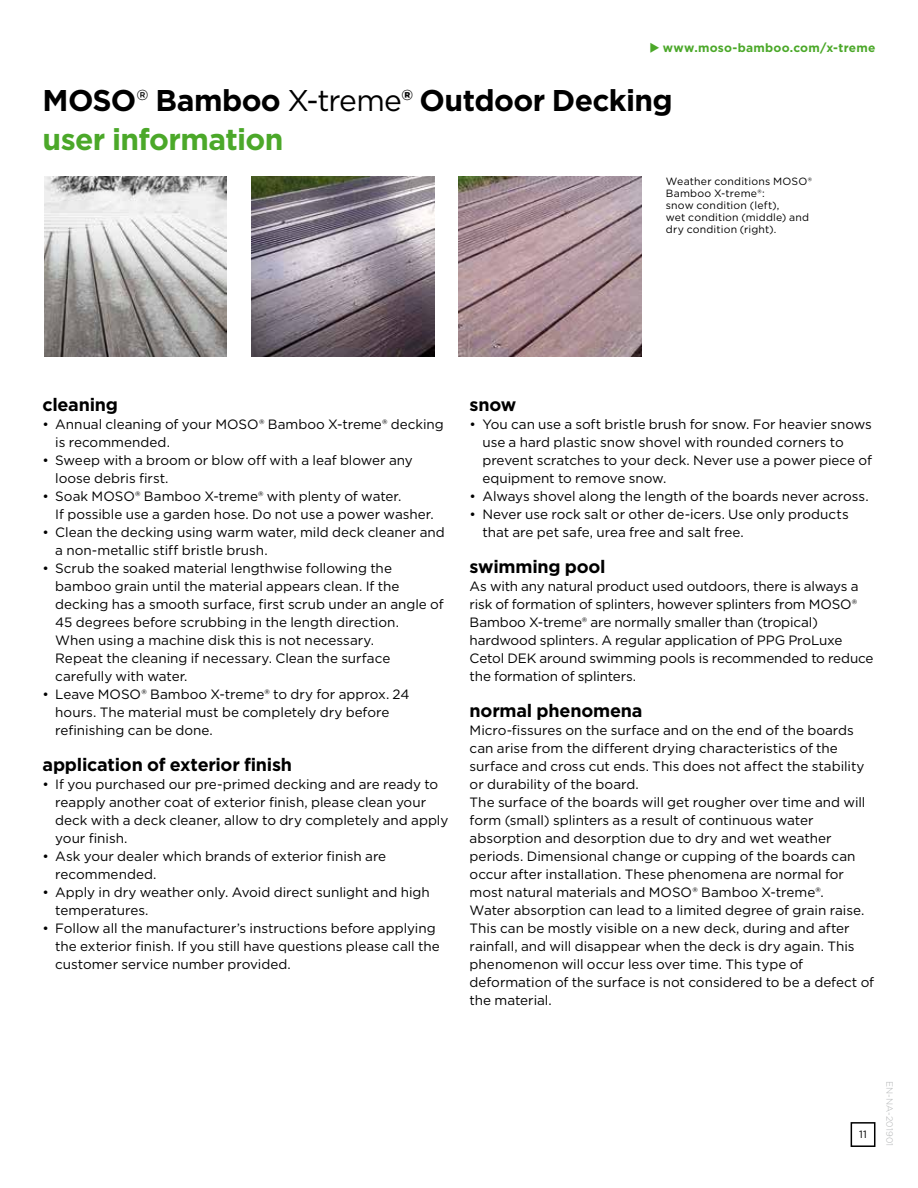
<style>
.page{position:relative;width:918px;height:1188px;background:#fff}
.page>*{position:absolute;margin:0;border:0;box-sizing:border-box;transform-origin:0 0}
.t1{font:700 30px/39px "Gotham";letter-spacing:-.02em;color:#000}
.t2{font:700 18px "Gotham";letter-spacing:-.015em;color:#000}
.t3{font:13.5px/18px "Gotham";letter-spacing:-.005em;color:#000}
.t4{font:700 12px "Gotham";letter-spacing:.02em;color:#4ba829}
.t5{font:10.5px/12px "Gotham";letter-spacing:.02em;color:#000}
.t6{font:300 9px "Gotham";letter-spacing:.005em;color:#b1b3b4}
.s1{font-weight:400}
.s2{color:#4ba829}
</style>
<div class="page">
<img style="left:44px;top:177px;width:183px;height:180px">
<img style="left:251px;top:177px;width:183px;height:180px">
<img style="left:459px;top:177px;width:182px;height:180px">
<div style="left:851px;top:1122px;width:24px;height:25px;border:2px solid #000"></div>
<p class="t4" style="left:649px;top:40px;width:228px">◆ www.moso-bamboo.com/x-treme</p>
<h1 class="t1" style="left:43px;top:81px;width:632px">MOSO<span class="s1">®</span> Bamboo <span class="s1">X-treme</span>® Outdoor Decking <span class="s2">user information</span></h1>
<p class="t5" style="left:666px;top:175px;width:148px">Weather conditions MOSO®<br>Bamboo X-treme®:<br>snow condition (left),<br>wet condition (middle) and dry condition (right).</p>
<h2 class="t2" style="left:43px;top:393px;width:77px">cleaning</h2>
<p class="t3" style="left:55px;top:415px;width:390px;text-indent:-13px">• Annual cleaning of your MOSO® Bamboo X-treme® decking is recommended.</p>
<p class="t3" style="left:55px;top:451px;width:359px;text-indent:-13px">• Sweep with a broom or blow off with a leaf blower any loose debris first.</p>
<p class="t3" style="left:55px;top:487px;width:380px;text-indent:-13px">• Soak MOSO® Bamboo X-treme® with plenty of water.<br>If possible use a garden hose. Do not use a power washer.</p>
<p class="t3" style="left:55px;top:523px;width:391px;text-indent:-13px">• Clean the decking using warm water, mild deck cleaner and a non-metallic stiff bristle brush.</p>
<p class="t3" style="left:55px;top:559px;width:390px;text-indent:-13px">• Scrub the soaked material lengthwise following the bamboo grain until the material appears clean. If the decking has a smooth surface, first scrub under an angle of 45 degrees before scrubbing in the length direction.<br>When using a machine disk this is not necessary.<br>Repeat the cleaning if necessary. Clean the surface carefully with water.</p>
<p class="t3" style="left:55px;top:685px;width:356px;text-indent:-13px">• Leave MOSO® Bamboo X-treme® to dry for approx. 24 hours. The material must be completely dry before refinishing can be done.</p>
<h2 class="t2" style="left:43px;top:753px;width:251px">application of exterior finish</h2>
<p class="t3" style="left:55px;top:775px;width:395px;text-indent:-13px">• If you purchased our pre-primed decking and are ready to reapply another coat of exterior finish, please clean your deck with a deck cleaner, allow to dry completely and apply your finish.</p>
<p class="t3" style="left:55px;top:847px;width:333px;text-indent:-13px">• Ask your dealer which brands of exterior finish are recommended.</p>
<p class="t3" style="left:55px;top:883px;width:376px;text-indent:-13px">• Apply in dry weather only. Avoid direct sunlight and high temperatures.</p>
<p class="t3" style="left:55px;top:919px;width:386px;text-indent:-13px">• Follow all the manufacturer’s instructions before applying the exterior finish. If you still have questions please call the customer service number provided.</p>
<h2 class="t2" style="left:470px;top:393px;width:48px">snow</h2>
<p class="t3" style="left:482px;top:415px;width:391px;text-indent:-13px">• You can use a soft bristle brush for snow. For heavier snows use a hard plastic snow shovel with rounded corners to prevent scratches to your deck. Never use a power piece of equipment to remove snow.</p>
<p class="t3" style="left:470px;top:487px;width:401px">• Always shovel along the length of the boards never across.</p>
<p class="t3" style="left:482px;top:505px;width:368px;text-indent:-13px">• Never use rock salt or other de-icers. Use only products that are pet safe, urea free and salt free.</p>
<h2 class="t2" style="left:470px;top:555px;width:138px">swimming pool</h2>
<p class="t3" style="left:470px;top:577px;width:405px">As with any natural product used outdoors, there is always a risk of formation of splinters, however splinters from MOSO® Bamboo X-treme® are normally smaller than (tropical) hardwood splinters. A regular application of PPG ProLuxe Cetol DEK around swimming pools is recommended to reduce the formation of splinters.</p>
<h2 class="t2" style="left:470px;top:699px;width:174px">normal phenomena</h2>
<p class="t3" style="left:470px;top:721px;width:406px">Micro-fissures on the surface and on the end of the boards can arise from the different drying characteristics of the surface and cross cut ends. This does not affect the stability or durability of the board.<br>The surface of the boards will get rougher over time and will form (small) splinters as a result of continuous water absorption and desorption due to dry and wet weather periods. Dimensional change or cupping of the boards can occur after installation. These phenomena are normal for most natural materials and MOSO® Bamboo X-treme®.<br>Water absorption can lead to a limited degree of grain raise.<br>This can be mostly visible on a new deck, during and after rainfall, and will disappear when the deck is dry again. This phenomenon will occur less over time. This type of deformation of the surface is not considered to be a defect of the material.</p>
<p class="t5" style="left:859px;top:1128px;width:9px">11</p>
<p class="t6" style="left:895px;top:1081px;width:67px;rotate:90deg">EN-NA-201901</p>
</div>
